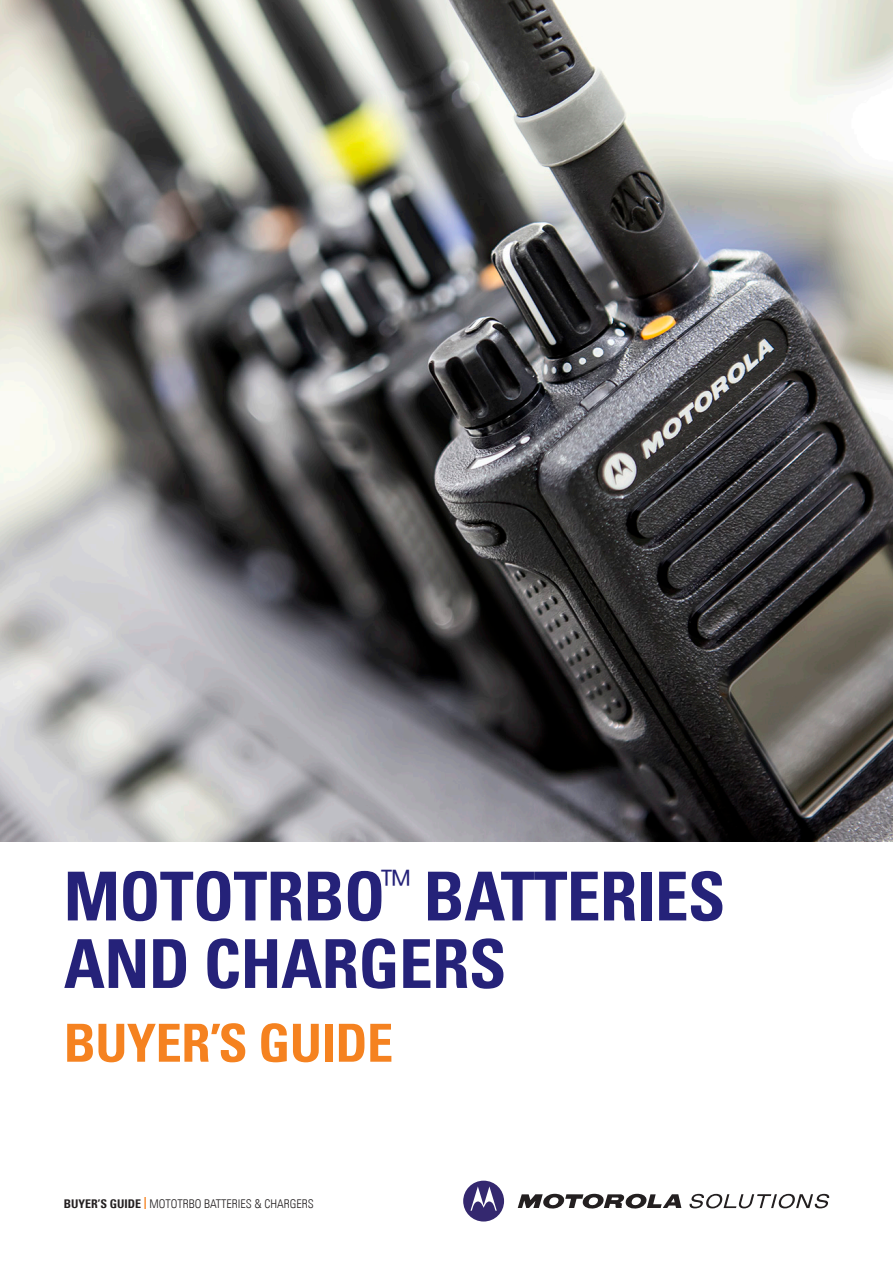
<style>
.page{position:relative;width:893px;height:1263px;background:#fff}
.page>*{position:absolute;margin:0;border:0;box-sizing:border-box;transform-origin:0 0}
.t1{font:700 condensed 67.5px/67.5px "Univers LT";letter-spacing:-.01em;color:#252279}
.t2{font:700 condensed 52.5px "Univers LT";letter-spacing:-.01em;color:#f58220}
.t3{font:300 condensed 12px "Univers LT";color:#231f20}
.s1{font-weight:700}
.s2{font-weight:700;color:#f58220}
</style>
<div class="page">
<svg style="left:518px;top:1194px;width:163px;height:15px"></svg>
<svg style="left:463px;top:1181px;width:41px;height:40px"></svg>
<svg style="left:690px;top:1194px;width:139px;height:14px"></svg>
<img style="left:0;top:0;width:893px;height:842px">
<p class="t1" style="left:64px;top:862px;width:663px">MOTOTRBO<sup>™</sup> BATTERIES<br>AND CHARGERS</p>
<p class="t2" style="left:64px;top:1011px;width:331px">BUYER’S GUIDE</p>
<p class="t3" style="left:64px;top:1196px;width:252px"><span class="s1">BUYER’S GUIDE</span> <span class="s2">|</span> MOTOTRBO BATTERIES &amp; CHARGERS</p>
</div>
